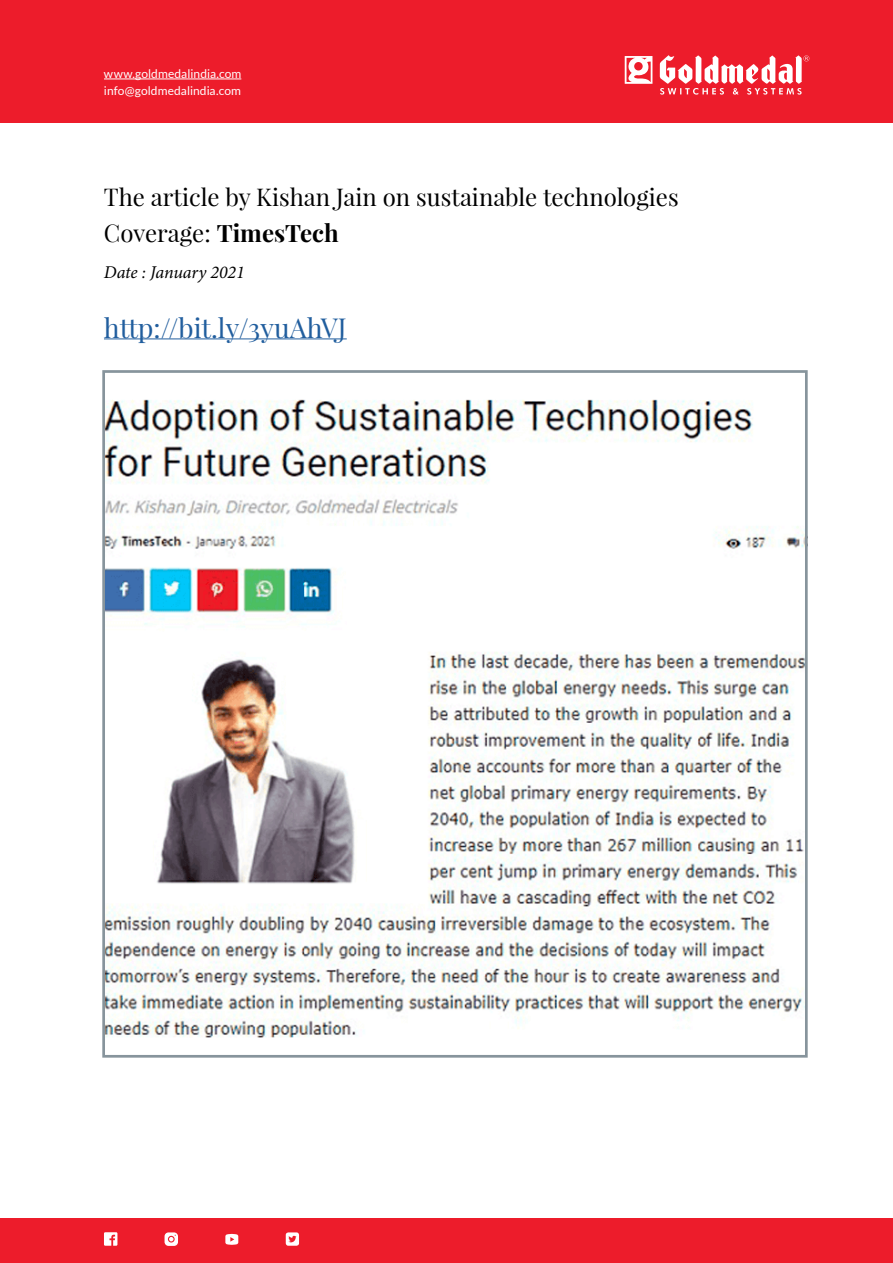
<style>
.page{position:relative;width:893px;height:1263px;background:#fff}
.page>*{position:absolute;margin:0;border:0;box-sizing:border-box;transform-origin:0 0}
.t1{font:27px "Playfair Display";color:#215e9e}
.t2{font:24px/36px "Playfair Display";color:#000}
.t3{font:italic 18px "Minion Pro";letter-spacing:-.005em;color:#000}
.t4{font:12px/16.5px "Lato";letter-spacing:.005em;color:#fff}
.s1{font-weight:700}
</style>
<div class="page">
<div style="left:0;top:0;width:893px;height:122px;background:#ed1c2b"></div>
<div style="left:0;top:1218px;width:893px;height:45px;background:#ed1c2b"></div>
<hr style="left:104px;top:79px;width:137px;height:1px;background:#fff">
<svg style="left:625px;top:56px;width:27px;height:28px"></svg>
<svg style="left:660px;top:55px;width:149px;height:40px"></svg>
<svg style="left:225px;top:1234px;width:13px;height:11px"></svg>
<svg style="left:165px;top:1232px;width:13px;height:14px"></svg>
<svg style="left:104px;top:1232px;width:13px;height:14px"></svg>
<svg style="left:286px;top:1232px;width:13px;height:14px"></svg>
<img style="left:106px;top:399px;width:698px;height:639px">
<div style="left:102px;top:370px;width:706px;height:688px;border:3px solid #87949c"></div>
<hr style="left:104px;top:339px;width:243px;height:1px;background:#215e9e">
<p class="t4" style="left:104px;top:65px;width:139px">www.goldmedalindia.com info@goldmedalindia.com</p>
<p class="t2" style="left:104px;top:179px;width:576px">The article by Kishan Jain on sustainable technologies<br>Coverage: <span class="s1">TimesTech</span></p>
<p class="t3" style="left:104px;top:260px;width:142px">Date : January 2021</p>
<p class="t1" style="left:104px;top:311px;width:244px">http://bit.ly/3yuAhVJ</p>
</div>
